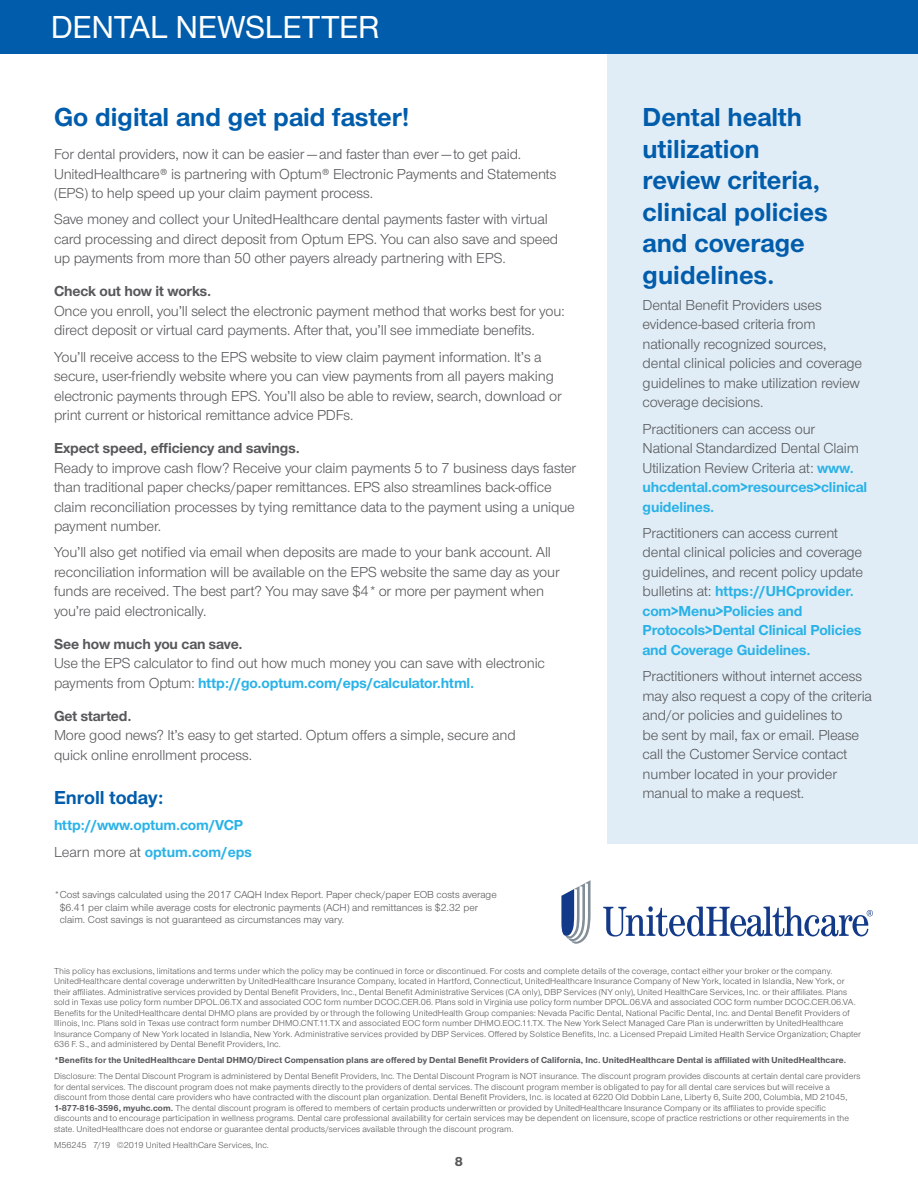
<style>
.page{position:relative;width:918px;height:1188px;background:#fff}
.page>*{position:absolute;margin:0;border:0;box-sizing:border-box;transform-origin:0 0}
.t1{font:500 33px "UHC Sans";letter-spacing:-.01em;color:#fff}
.t2{font:700 27px/31.5px "UHC Sans";color:#015dac}
.t3{font:700 19.5px "UHC Sans";color:#015dac}
.t4{font:15px/19.5px "UHC Sans";letter-spacing:-.01em;color:#57585a}
.t5{font:700 15px "UHC Sans";letter-spacing:-.01em;color:#57585a}
.t6{font:700 15px/26.2px "UHC Sans";letter-spacing:-.01em;color:#29b2e7}
.t7{font:800 13.5px "UHC Sans";color:#57585a}
.t8{font:10.5px/12.6px "UHC Sans";color:#57585a}
.t9{font:9px/10.5px "UHC Sans";letter-spacing:.01em;color:#57585a}
.t10{font:700 9px "UHC Sans";letter-spacing:.015em;color:#57585a}
.s1{font-weight:700;color:#29b2e7}
.s2{font-weight:400;color:#57585a}
.s3{font-weight:700}
</style>
<div class="page">
<div style="left:608px;top:42px;width:310px;height:801px;background:#e1edf6"></div>
<div style="left:0;top:0;width:918px;height:54px;background:#015dac"></div>
<svg style="left:603px;top:906px;width:270px;height:31px"></svg>
<svg style="left:561px;top:880px;width:30px;height:64px"></svg>
<h1 class="t1" style="left:51px;top:5px;width:331px">DENTAL NEWSLETTER</h1>
<h2 class="t2" style="left:54px;top:100px;width:357px">Go digital and get paid faster!</h2>
<h3 class="t4" style="left:54px;top:144px;width:504px">For dental providers, now it can be easier — and faster than ever — to get paid.<br>UnitedHealthcare® is partnering with Optum® Electronic Payments and Statements (EPS) to help speed up your claim payment process.</h3>
<h3 class="t4" style="left:54px;top:209px;width:506px">Save money and collect your UnitedHealthcare dental payments faster with virtual card processing and direct deposit from Optum EPS. You can also save and speed up payments from more than 50 other payers already partnering with EPS.</h3>
<h3 class="t5" style="left:54px;top:281px;width:159px">Check out how it works.</h3>
<h3 class="t4" style="left:54px;top:301px;width:512px">Once you enroll, you’ll select the electronic payment method that works best for you: direct deposit or virtual card payments. After that, you’ll see immediate benefits.</h3>
<p class="t4" style="left:54px;top:346px;width:509px">You’ll receive access to the EPS website to view claim payment information. It’s a secure, user-friendly website where you can view payments from all payers making electronic payments through EPS. You’ll also be able to review, search, download or print current or historical remittance advice PDFs.</p>
<h3 class="t5" style="left:54px;top:438px;width:247px">Expect speed, efficiency and savings.</h3>
<p class="t4" style="left:54px;top:457px;width:524px">Ready to improve cash flow? Receive your claim payments 5 to 7 business days faster than traditional paper checks/paper remittances. EPS also streamlines back-office claim reconciliation processes by tying remittance data to the payment using a unique payment number.</p>
<p class="t4" style="left:54px;top:542px;width:507px">You’ll also get notified via email when deposits are made to your bank account. All reconciliation information will be available on the EPS website the same day as your funds are received. The best part? You may save $4* or more per payment when you’re paid electronically.</p>
<h3 class="t5" style="left:54px;top:634px;width:190px">See how much you can save.</h3>
<h3 class="t4" style="left:54px;top:653px;width:493px">Use the EPS calculator to find out how much money you can save with electronic payments from Optum: <span class="s1">http://go.optum.com/eps/calculator.html.</span></h3>
<h3 class="t5" style="left:54px;top:706px;width:79px">Get started.</h3>
<h3 class="t4" style="left:54px;top:725px;width:463px">More good news? It’s easy to get started. Optum offers a simple, secure and quick online enrollment process.</h3>
<h3 class="t3" style="left:54px;top:784px;width:111px">Enroll today:</h3>
<h3 class="t6" style="left:54px;top:812px;width:199px">http://www.optum.com/VCP<br><span class="s2">Learn more at</span> optum.com/eps</h3>
<p class="t8" style="left:60px;top:888px;width:438px;text-indent:-6px">*Cost savings calculated using the 2017 CAQH Index Report. Paper check/paper EOB costs average $6.41 per claim while average costs for electronic payments (ACH) and remittances is $2.32 per claim. Cost savings is not guaranteed as circumstances may vary.</p>
<h2 class="t2" style="left:643px;top:100px;width:187px">Dental health utilization review criteria, clinical policies and coverage guidelines.</h2>
<h3 class="t4" style="left:643px;top:295px;width:221px">Dental Benefit Providers uses evidence-based criteria from nationally recognized sources, dental clinical policies and coverage guidelines to make utilization review coverage decisions.</h3>
<h3 class="t4" style="left:643px;top:418px;width:226px">Practitioners can access our<br>National Standardized Dental Claim<br>Utilization Review Criteria at: <span class="s1">www. uhcdental.com&gt;resources&gt;clinical guidelines.</span></h3>
<p class="t4" style="left:643px;top:523px;width:222px">Practitioners can access current dental clinical policies and coverage guidelines, and recent policy update bulletins at: <span class="s1">https://UHCprovider. com&gt;Menu&gt;Policies and Protocols&gt;Dental Clinical Policies and Coverage Guidelines.</span></p>
<p class="t4" style="left:643px;top:666px;width:231px">Practitioners without internet access may also request a copy of the criteria and/or policies and guidelines to<br>be sent by mail, fax or email. Please call the Customer Service contact number located in your provider manual to make a request.</p>
<p class="t9" style="left:54px;top:965px;width:809px">This policy has exclusions, limitations and terms under which the policy may be continued in force or discontinued. For costs and complete details of the coverage, contact either your broker or the company.<br>UnitedHealthcare dental coverage underwritten by UnitedHealthcare Insurance Company, located in Hartford, Connecticut, UnitedHealthcare Insurance Company of New York, located in Islandia, New York, or their affiliates. Administrative services provided by Dental Benefit Providers, Inc., Dental Benefit Administrative Services (CA only), DBP Services (NY only), United HealthCare Services, Inc. or their affiliates. Plans sold in Texas use policy form number DPOL.06.TX and associated COC form number DCOC.CER.06. Plans sold in Virginia use policy form number DPOL.06.VA and associated COC form number DCOC.CER.06.VA.<br>Benefits for the UnitedHealthcare dental DHMO plans are provided by or through the following UnitedHealth Group companies: Nevada Pacific Dental, National Pacific Dental, Inc. and Dental Benefit Providers of Illinois, Inc. Plans sold in Texas use contract form number DHMO.CNT.11.TX and associated EOC form number DHMO.EOC.11.TX. The New York Select Managed Care Plan is underwritten by UnitedHealthcare Insurance Company of New York located in Islandia, New York. Administrative services provided by DBP Services. Offered by Solstice Benefits, Inc. a Licensed Prepaid Limited Health Service Organization; Chapter 636 F. S., and administered by Dental Benefit Providers, Inc.</p>
<p class="t10" style="left:54px;top:1054px;width:794px">*Benefits for the UnitedHealthcare Dental DHMO/Direct Compensation plans are offered by Dental Benefit Providers of California, Inc. UnitedHealthcare Dental is affiliated with UnitedHealthcare.</p>
<p class="t9" style="left:54px;top:1071px;width:808px">Disclosure: The Dental Discount Program is administered by Dental Benefit Providers, Inc. The Dental Discount Program is NOT insurance. The discount program provides discounts at certain dental care providers for dental services. The discount program does not make payments directly to the providers of dental services. The discount program member is obligated to pay for all dental care services but will receive a discount from those dental care providers who have contracted with the discount plan organization. Dental Benefit Providers, Inc. is located at 6220 Old Dobbin Lane, Liberty 6, Suite 200, Columbia, MD 21045, <span class="s3">1-877-816-3596, myuhc.com.</span> The dental discount program is offered to members of certain products underwritten or provided by UnitedHealthcare Insurance Company or its affiliates to provide specific discounts and to encourage participation in wellness programs. Dental care professional availability for certain services may be dependent on licensure, scope of practice restrictions or other requirements in the state. UnitedHealthcare does not endorse or guarantee dental products/services available through the discount program.</p>
<p class="t9" style="left:54px;top:1139px;width:216px">M56245 7/19 ©2019 United HealthCare Services, Inc.</p>
<h3 class="t7" style="left:455px;top:1152px;width:10px">8</h3>
</div>
